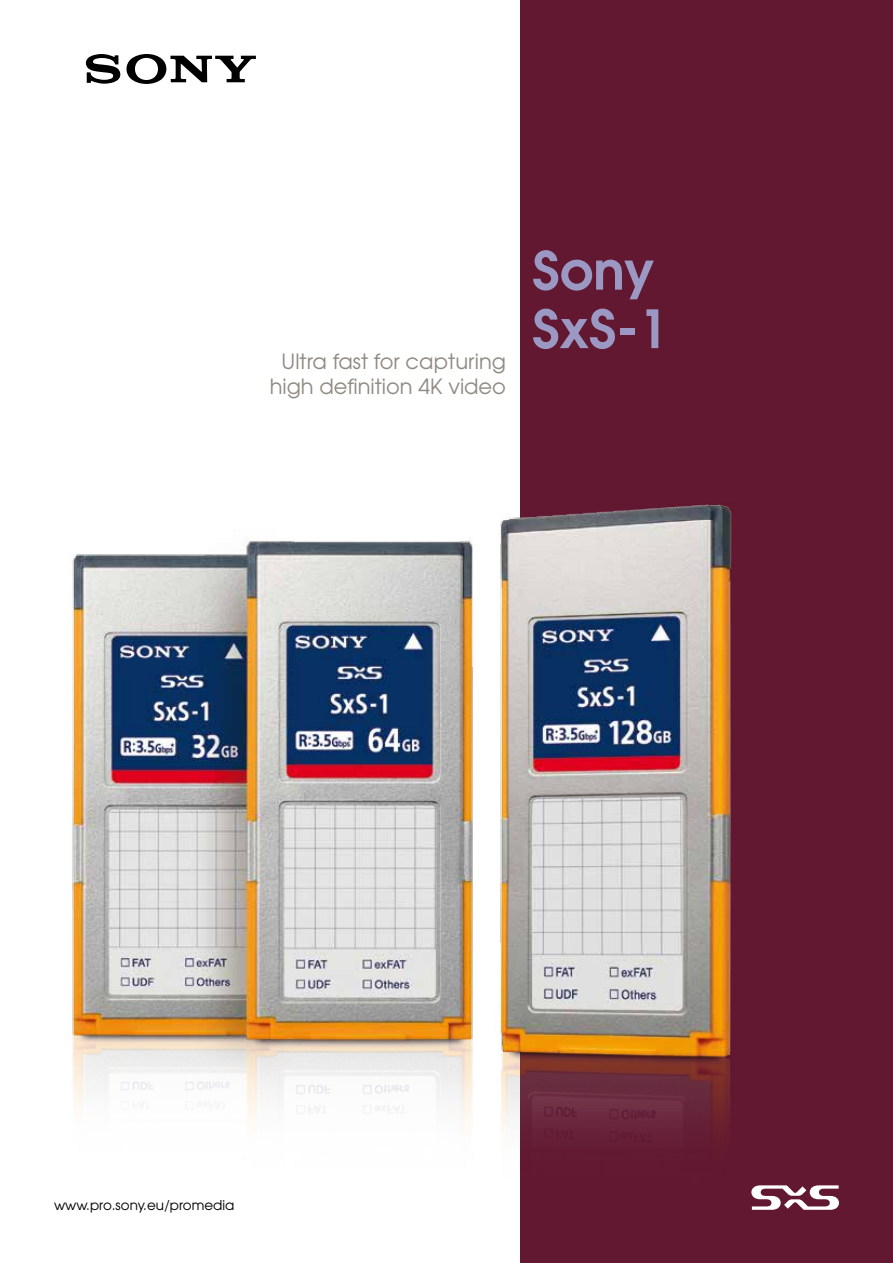
<style>
.page{position:relative;width:893px;height:1263px;background:#fff}
.page>*{position:absolute;margin:0;border:0;box-sizing:border-box;transform-origin:0 0}
.t1{font:600 52.5px/58.5px "Avant Garde";color:#9b98c4}
.t2{font:21px/25.2px "Avant Garde";color:#918a82;text-align:center}
.t3{font:13.5px "Avant Garde";color:#000}
</style>
<div class="page">
<div style="left:520px;top:0;width:373px;height:1263px;background:#611830"></div>
<svg style="left:783px;top:1185px;width:56px;height:25px"></svg>
<svg style="left:86px;top:54px;width:170px;height:30px"></svg>
<img style="left:72px;top:504px;width:711px;height:706px">
<p class="t2" style="left:270px;top:349px;width:238px">Ultra fast for capturing high definition 4K video</p>
<h1 class="t1" style="left:532px;top:240px;width:137px">Sony<br>SxS-1</h1>
<p class="t3" style="left:54px;top:1197px;width:182px">www.pro.sony.eu/promedia</p>
</div>
